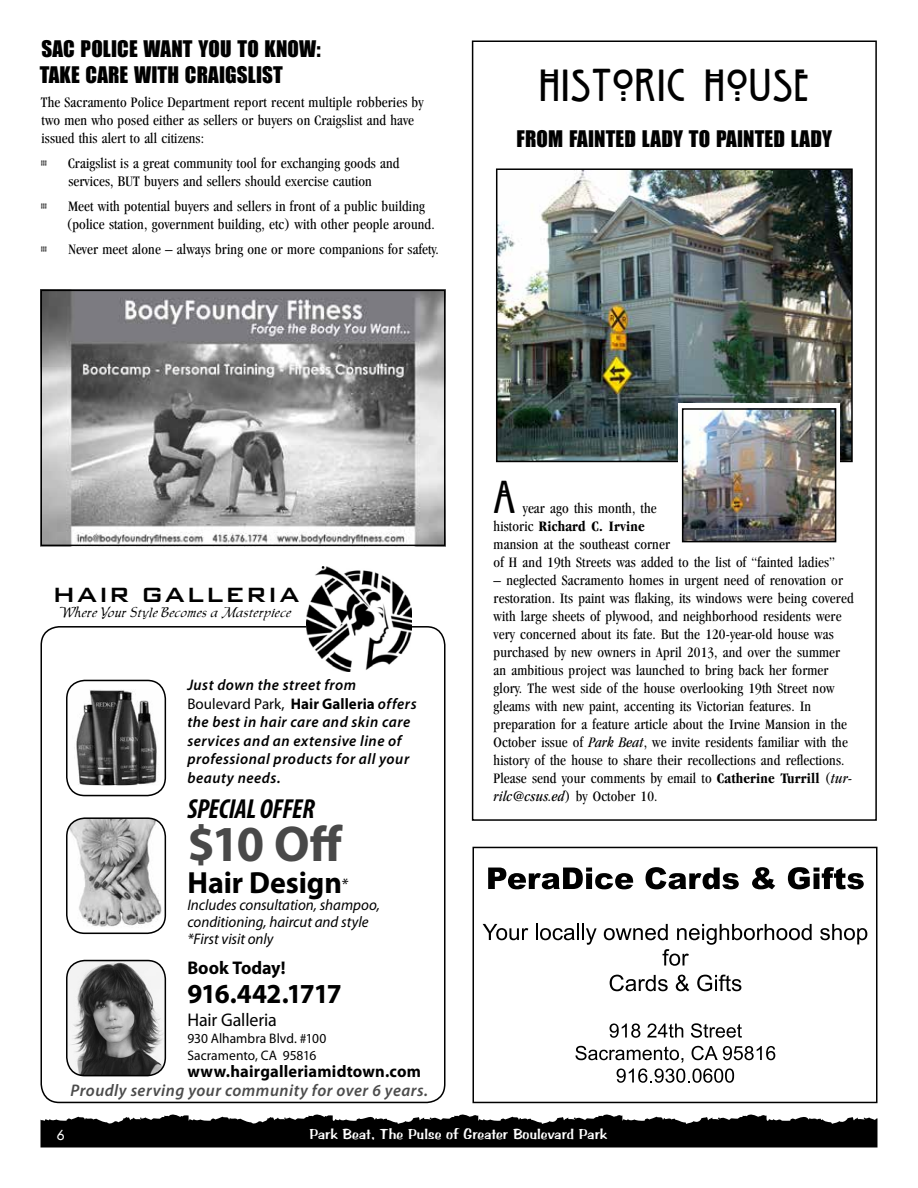
<style>
.page{position:relative;width:918px;height:1188px;background:#fff}
.page>*{position:absolute;margin:0;border:0;box-sizing:border-box;transform-origin:0 0}
.t1{font:700 50.7px "Myriad Pro";color:#494949}
.t2{font:48px "Willow";letter-spacing:.01em;color:#000}
.t3{font:700 30.75px "Myriad Pro";letter-spacing:-.005em;color:#000}
.t4{font:italic 700 condensed 27.6px "Myriad Pro";letter-spacing:-.015em;color:#000}
.t5{font:700 27.6px "Myriad Pro";letter-spacing:-.04em;color:#000}
.t6{font:500 27.6px "Bank Gothic";letter-spacing:.03em;color:#000}
.t7{font:21px/25.5px "Impact";letter-spacing:.005em;color:#000}
.t8{font:18.45px "Myriad Pro";letter-spacing:-.01em;color:#000}
.t9{font:700 18.45px "Myriad Pro";color:#000}
.t10{font:italic 600 16.95px "Myriad Pro";letter-spacing:.03em;color:#4c4c4c}
.t11{font:700 16.95px "Myriad Pro";letter-spacing:.01em;color:#000}
.t12{font:italic 600 15.3px/18.5px "Myriad Pro";letter-spacing:.03em;color:#000}
.t13{font:italic 15.3px/17px "Myriad Pro";color:#000}
.t14{font:condensed 15px/18px "Garamond";letter-spacing:.01em;color:#000}
.t15{font:15px "Arab Bru D";letter-spacing:.01em;color:#fff}
.t16{font:15px "Willow";color:#000}
.t17{font:13.8px/16.8px "Myriad Pro";color:#000}
.t18{font:13.8px "Chaucer";color:#000}
.t19{font:13.5px "Futura";color:#fff}
.s1{font-weight:400;font-style:normal}
.s2{font-weight:700;font-style:normal}
.s3{font-weight:400;font-style:italic;font-size:16.95px}
.s4{font-weight:700}
.s5{font-style:italic}
</style>
<div class="page">
<svg style="left:40px;top:1115px;width:837px;height:32px;background:#1f1f1f"></svg>
<div style="left:472px;top:40px;width:405px;height:781px;border:2px solid #000"></div>
<img style="left:499px;top:171px;width:351px;height:288px">
<div style="left:496px;top:168px;width:357px;height:294px;border:2px solid #000"></div>
<img style="left:43px;top:293px;width:400px;height:250px">
<div style="left:40px;top:290px;width:406px;height:256px;border:2px solid #000"></div>
<svg style="left:488px;top:868px;width:145px;height:21px"></svg>
<svg style="left:646px;top:867px;width:93px;height:22px"></svg>
<svg style="left:752px;top:867px;width:23px;height:22px"></svg>
<svg style="left:788px;top:867px;width:76px;height:22px"></svg>
<svg style="left:483px;top:924px;width:45px;height:16px"></svg>
<svg style="left:536px;top:924px;width:61px;height:21px"></svg>
<svg style="left:820px;top:924px;width:47px;height:20px"></svg>
<svg style="left:604px;top:924px;width:208px;height:42px"></svg>
<svg style="left:610px;top:975px;width:58px;height:16px"></svg>
<svg style="left:676px;top:975px;width:13px;height:16px"></svg>
<svg style="left:697px;top:975px;width:44px;height:16px"></svg>
<svg style="left:610px;top:1024px;width:30px;height:14px"></svg>
<svg style="left:647px;top:1024px;width:36px;height:14px"></svg>
<svg style="left:691px;top:1023px;width:51px;height:15px"></svg>
<svg style="left:575px;top:1046px;width:108px;height:17px"></svg>
<svg style="left:692px;top:1046px;width:83px;height:14px"></svg>
<svg style="left:617px;top:1069px;width:117px;height:14px"></svg>
<div style="left:472px;top:847px;width:406px;height:256px;border:2px solid #000"></div>
<div style="left:678px;top:404px;width:162px;height:67px;background:#fff"></div>
<img style="left:685px;top:411px;width:148px;height:128px">
<div style="left:682px;top:408px;width:154px;height:134px;border:2px solid #000"></div>
<div style="left:40px;top:626px;width:406px;height:477px;border:2px solid #000;border-radius:18px"></div>
<img style="left:67px;top:961px;width:98px;height:114px">
<div style="left:66px;top:960px;width:100px;height:116px;border:2px solid #000;border-radius:18px"></div>
<img style="left:67px;top:818px;width:98px;height:111px">
<div style="left:66px;top:817px;width:100px;height:117px;border:2px solid #000;border-radius:18px"></div>
<img style="left:67px;top:689px;width:98px;height:96px">
<div style="left:66px;top:680px;width:100px;height:116px;border:2px solid #000;border-radius:18px"></div>
<img style="left:306px;top:567px;width:106px;height:105px">
<h3 class="t7" style="left:40px;top:36px;width:282px">SAC POLICE WANT YOU TO KNOW:<br>TAKE CARE WITH CRAIGSLIST</h3>
<p class="t14" style="left:41px;top:93px;width:384px">The Sacramento Police Department report recent multiple robberies by two men who posed either as sellers or buyers on Craigslist and have issued this alert to all citizens:</p>
<p class="t16" style="left:41px;top:153px;width:8px">¶</p>
<p class="t14" style="left:68px;top:154px;width:333px">Craigslist is a great community tool for exchanging goods and services, BUT buyers and sellers should exercise caution</p>
<p class="t16" style="left:41px;top:196px;width:8px">¶</p>
<p class="t14" style="left:66px;top:197px;width:370px">Meet with potential buyers and sellers in front of a public building (police station, government building, etc) with other people around.</p>
<p class="t16" style="left:41px;top:239px;width:8px">¶</p>
<p class="t14" style="left:68px;top:240px;width:372px">Never meet alone – always bring one or more companions for safety.</p>
<h2 class="t2" style="left:540px;top:54px;width:271px">HISTORIC HoUSE</h2>
<h3 class="t7" style="left:517px;top:125px;width:317px">FROM FAINTED LADY TO PAINTED LADY</h3>
<h3 class="t6" style="left:52px;top:580px;width:249px">HAIR GALLERIA</h3>
<p class="t18" style="left:60px;top:603px;width:233px">Where Your Style Becomes a Masterpiece</p>
<p class="t12" style="left:187px;top:676px;width:231px">Just down the street from<br><span class="s1">Boulevard Park,</span> <span class="s2">Hair Galleria</span> offers the best in hair care and skin care services and an extensive line of professional products for all your beauty needs.</p>
<h3 class="t4" style="left:187px;top:791px;width:129px">SPECIAL OFFER</h3>
<h1 class="t1" style="left:187px;top:811px;width:157px">$10 Off</h1>
<h3 class="t3" style="left:187px;top:863px;width:162px">Hair Design<span class="s3">*</span></h3>
<p class="t13" style="left:187px;top:896px;width:194px">Includes consultation, shampoo, conditioning, haircut and style *First visit only</p>
<p class="t9" style="left:187px;top:956px;width:100px">Book Today!</p>
<h3 class="t5" style="left:187px;top:976px;width:156px">916.442.1717</h3>
<p class="t8" style="left:187px;top:1009px;width:91px">Hair Galleria</p>
<p class="t17" style="left:187px;top:1030px;width:140px">930 Alhambra Blvd. #100<br>Sacramento, CA 95816</p>
<p class="t11" style="left:187px;top:1060px;width:235px">www.hairgalleriamidtown.com</p>
<p class="t10" style="left:71px;top:1080px;width:359px">Proudly serving your community for over 6 years.</p>
<h2 class="t2" style="left:494px;top:466px;width:25px">A</h2>
<p class="t14" style="left:494px;top:499px;width:343px;text-indent:29px">year ago this month, the<br>historic <span class="s4">Richard C. Irvine<br></span>mansion at the southeast corner<br>of H and 19th Streets was added to the list of “fainted ladies”</p>
<p class="t14" style="left:494px;top:571px;width:362px">– neglected Sacramento homes in urgent need of renovation or restoration. Its paint was flaking, its windows were being covered with large sheets of plywood, and neighborhood residents were very concerned about its fate. But the 120-year-old house was purchased by new owners in April 2013, and over the summer an ambitious project was launched to bring back her former glory. The west side of the house overlooking 19th Street now gleams with new paint, accenting its Victorian features. In preparation for a feature article about the Irvine Mansion in the October issue of <span class="s5">Park Beat</span>, we invite residents familiar with the history of the house to share their recollections and reflections.<br>Please send your comments by email to <span class="s4">Catherine Turrill</span> (<span class="s5">tur&shy;rilc@csus.ed</span>) by October 10.</p>
<p class="t19" style="left:57px;top:1127px;width:9px">6</p>
<p class="t15" style="left:309px;top:1126px;width:300px">Park Beat, The Pulse of Greater Boulevard Park</p>
</div>
